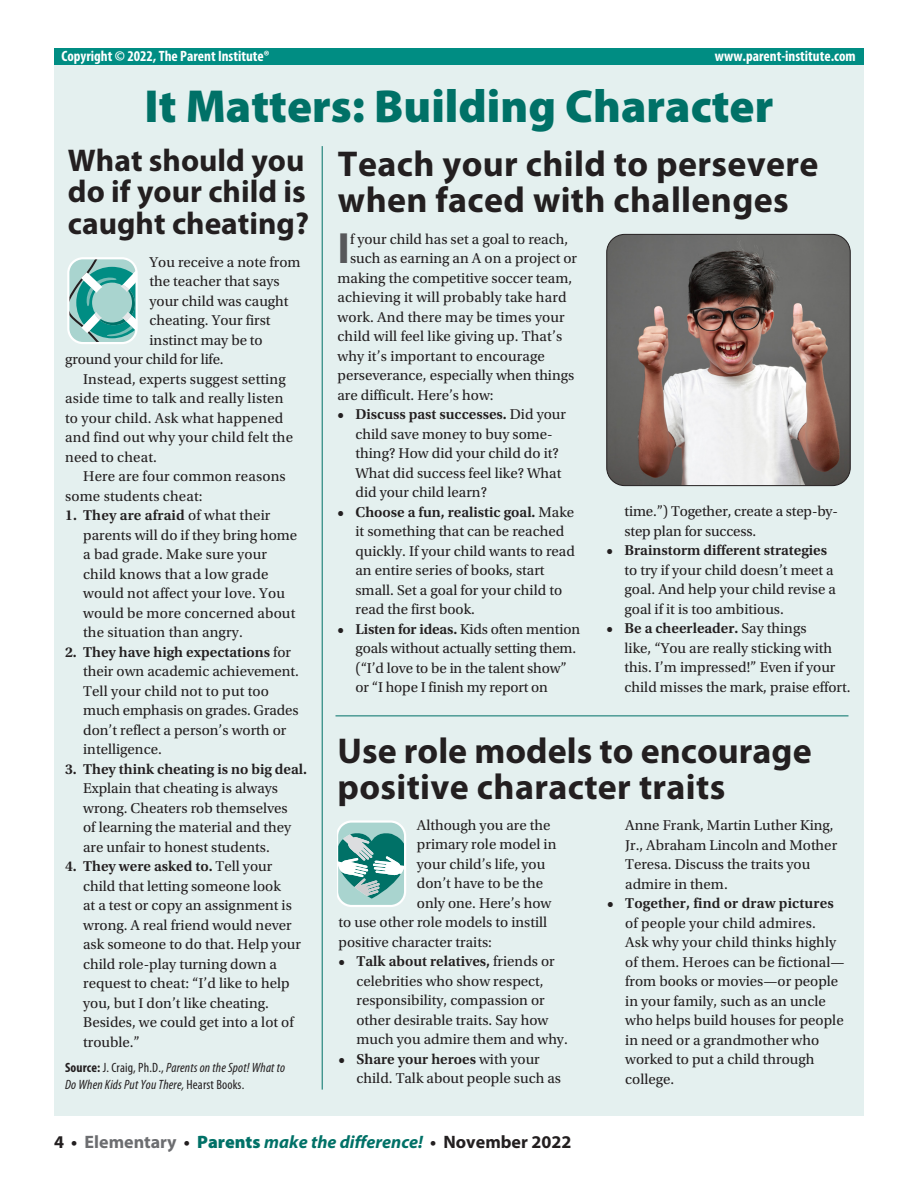
<style>
.page{position:relative;width:918px;height:1188px;background:#fff}
.page>*{position:absolute;margin:0;border:0;box-sizing:border-box;transform-origin:0 0}
.t1{font:900 46.5px "Myriad Pro";color:#007167}
.t2{font:700 43.95px "Myriad Pro";color:#57585a}
.t3{font:700 36px/36px "Myriad Pro";letter-spacing:.01em;color:#231f20}
.t4{font:700 31.5px/31.5px "Myriad Pro";color:#231f20}
.t5{font:italic 700 18px "Myriad Pro";color:#007167}
.t6{font:15px/19.5px "Utopia Std";color:#231f20}
.t7{font:600 15px "Utopia Std";color:#231f20}
.t8{font:700 condensed 15px "Myriad Pro";color:#fff}
.t9{font:italic condensed 13.5px/16.5px "Myriad Pro";letter-spacing:.01em;color:#231f20}
.s1{font-weight:600}
.s2{font-weight:700;font-style:normal}
.s3{font-style:normal}
.s4{font-style:normal;color:#231f20}
.s5{font-style:normal;color:#6c6d70}
.s6{font-weight:900;font-style:normal}
</style>
<div class="page">
<div style="left:54px;top:53px;width:810px;height:1063px;background:#e4f0ef"></div>
<hr style="left:336px;top:716px;width:513px;height:1px;background:#007167">
<hr style="left:322px;top:146px;width:1px;height:944px;background:#007167">
<svg style="left:67px;top:257px;width:71px;height:87px;background:#8ac4bf"></svg>
<svg style="left:337px;top:820px;width:69px;height:87px;background:#89bdb8"></svg>
<div style="left:54px;top:49px;width:810px;height:16px;background:#008d83"></div>
<img style="left:608px;top:234px;width:241px;height:252px">
<div style="left:606px;top:234px;width:245px;height:252px;border:1px solid #231f20;border-radius:18px"></div>
<p class="t8" style="left:62px;top:46px;width:210px">Copyright © 2022, The Parent Institute®</p>
<p class="t8" style="left:715px;top:46px;width:142px">www.parent-institute.com</p>
<h1 class="t1" style="left:145px;top:75px;width:630px">It Matters: Building Character</h1>
<h3 class="t4" style="left:68px;top:143px;width:243px">What should you do if your child is caught cheating?</h3>
<p class="t6" style="left:150px;top:253px;width:153px">You receive a note from</p>
<p class="t6" style="left:150px;top:272px;width:132px">the teacher that says</p>
<p class="t6" style="left:150px;top:292px;width:141px">your child was caught</p>
<p class="t6" style="left:150px;top:311px;width:123px">cheating. Your first</p>
<p class="t6" style="left:150px;top:331px;width:114px">instinct may be to</p>
<p class="t6" style="left:65px;top:350px;width:160px">ground your child for life.</p>
<p class="t6" style="left:83px;top:370px;width:204px">Instead, experts suggest setting</p>
<p class="t6" style="left:65px;top:389px;width:220px">aside time to talk and really listen</p>
<p class="t6" style="left:65px;top:409px;width:220px">to your child. Ask what happened</p>
<p class="t6" style="left:65px;top:428px;width:229px">and find out why your child felt the</p>
<p class="t6" style="left:65px;top:448px;width:93px">need to cheat.</p>
<p class="t6" style="left:83px;top:467px;width:204px">Here are four common reasons</p>
<p class="t6" style="left:65px;top:487px;width:139px">some students cheat:</p>
<p class="t6" style="left:83px;top:506px;width:216px;text-indent:-18px"><span class="s1">1. They are afraid</span> of what their parents will do if they bring home a bad grade. Make sure your child knows that a low grade would not affect your love. You would be more concerned about the situation than angry.</p>
<p class="t6" style="left:83px;top:643px;width:217px;text-indent:-18px"><span class="s1">2. They have high expectations</span> for their own academic achievement.<br>Tell your child not to put too much emphasis on grades. Grades don’t reflect a person’s worth or intelligence.</p>
<p class="t7" style="left:65px;top:761px;width:243px">3. They think cheating is no big deal.</p>
<p class="t6" style="left:83px;top:779px;width:210px">Explain that cheating is always wrong. Cheaters rob themselves of learning the material and they are unfair to honest students.</p>
<p class="t6" style="left:83px;top:857px;width:219px;text-indent:-18px"><span class="s1">4. They were asked to.</span> Tell your child that letting someone look<br>at a test or copy an assignment is wrong. A real friend would never ask someone to do that. Help your child role-play turning down a request to cheat: “I’d like to help you, but I don’t like cheating.<br>Besides, we could get into a lot of trouble.”</p>
<p class="t9" style="left:65px;top:1060px;width:221px"><span class="s2">Source:</span> <span class="s3">J. Craig, Ph.D.,</span> Parents on the Spot! What to<br>Do When Kids Put You There, <span class="s3">Hearst Books.</span></p>
<h3 class="t3" style="left:338px;top:144px;width:482px">Teach your child to persevere when faced with challenges</h3>
<h2 class="t2" style="left:338px;top:220px;width:14px">I</h2>
<p class="t6" style="left:350px;top:229px;width:220px">f your child has set a goal to reach,</p>
<p class="t6" style="left:350px;top:249px;width:229px">such as earning an A on a project or</p>
<p class="t6" style="left:337px;top:268px;width:236px">making the competitive soccer team,</p>
<p class="t6" style="left:337px;top:288px;width:231px">achieving it will probably take hard</p>
<p class="t6" style="left:337px;top:307px;width:229px">work. And there may be times your</p>
<p class="t6" style="left:337px;top:327px;width:226px">child will feel like giving up. That’s</p>
<p class="t6" style="left:337px;top:346px;width:209px">why it’s important to encourage</p>
<p class="t6" style="left:337px;top:366px;width:238px">perseverance, especially when things</p>
<p class="t6" style="left:337px;top:385px;width:158px">are difficult. Here’s how:</p>
<p class="t6" style="left:356px;top:405px;width:212px;text-indent:-18px"><span class="s1">• Discuss past successes.</span> Did your child save money to buy some&shy;thing? How did your child do it?<br>What did success feel like? What did your child learn?</p>
<p class="t6" style="left:356px;top:502px;width:221px;text-indent:-18px"><span class="s1">• Choose a fun, realistic goal.</span> Make it something that can be reached quickly. If your child wants to read an entire series of books, start small. Set a goal for your child to read the first book.</p>
<p class="t6" style="left:356px;top:619px;width:226px;text-indent:-18px"><span class="s1">• Listen for ideas.</span> Kids often mention goals without actually setting them. (“I’d love to be in the talent show” or “I hope I finish my report on</p>
<p class="t6" style="left:625px;top:502px;width:215px">time.”) Together, create a step-by&shy;step plan for success.</p>
<p class="t7" style="left:607px;top:542px;width:222px">• Brainstorm different strategies</p>
<p class="t6" style="left:625px;top:561px;width:213px">to try if your child doesn’t meet a goal. And help your child revise a goal if it is too ambitious.</p>
<p class="t6" style="left:625px;top:619px;width:227px;text-indent:-18px"><span class="s1">• Be a cheerleader.</span> Say things<br>like, “You are really sticking with this. I’m impressed!” Even if your child misses the mark, praise effort.</p>
<h3 class="t3" style="left:338px;top:732px;width:476px">Use role models to encourage positive character traits</h3>
<p class="t6" style="left:625px;top:816px;width:213px">Anne Frank, Martin Luther King,<br>Jr., Abraham Lincoln and Mother<br>Teresa. Discuss the traits you admire in them.</p>
<p class="t7" style="left:607px;top:895px;width:228px">• Together, find or draw pictures</p>
<p class="t6" style="left:625px;top:913px;width:221px">of people your child admires.<br>Ask why your child thinks highly of them. Heroes can be fictional— from books or movies—or people in your family, such as an uncle who helps build houses for people in need or a grandmother who worked to put a child through college.</p>
<p class="t6" style="left:417px;top:815px;width:135px">Although you are the</p>
<p class="t6" style="left:417px;top:835px;width:141px">primary role model in</p>
<p class="t6" style="left:417px;top:854px;width:130px">your child’s life, you</p>
<p class="t6" style="left:417px;top:874px;width:128px">don’t have to be the</p>
<p class="t6" style="left:417px;top:893px;width:136px">only one. Here’s how</p>
<p class="t6" style="left:339px;top:913px;width:210px">to use other role models to instill</p>
<p class="t6" style="left:339px;top:932px;width:155px">positive character traits:</p>
<p class="t6" style="left:357px;top:952px;width:213px;text-indent:-18px"><span class="s1">• Talk about relatives,</span> friends or celebrities who show respect, responsibility, compassion or other desirable traits. Say how much you admire them and why.</p>
<p class="t6" style="left:357px;top:1049px;width:206px;text-indent:-18px"><span class="s1">• Share your heroes</span> with your child. Talk about people such as</p>
<p class="t5" style="left:54px;top:1130px;width:519px"><span class="s4">4 •</span> <span class="s5">Elementary</span> <span class="s4">•</span> <span class="s6">Parents</span> make the difference! <span class="s4">• November 2022</span></p>
</div>
